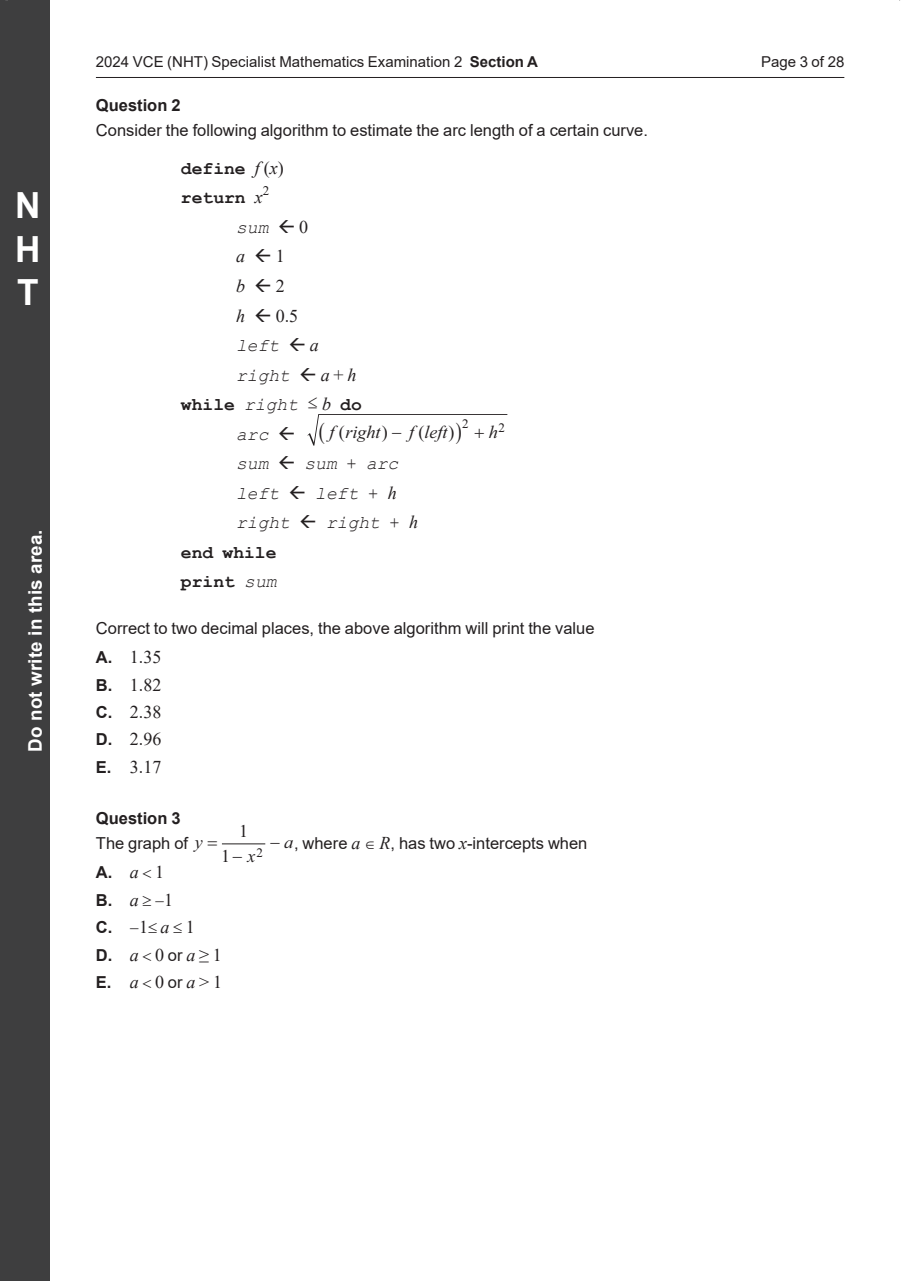
<style>
.page{position:relative;width:906px;height:1281px;background:#fff}
.page>*{position:absolute;margin:0;border:0;box-sizing:border-box;transform-origin:0 0}
.t1{font:700 36px/43.5px "Arial";color:#fff;text-align:justify}
.t2{font:700 18.75px "Arial";letter-spacing:.01em;color:#fff}
.t3{font:italic 18px/29.5px "Courier New";color:#231f20}
.t4{font:18px/27.5px "Times New Roman";color:#231f20;text-align:justify}
.t5{font:700 18px/29.5px "Courier New";color:#231f20}
.t6{font:italic 18px "Times New Roman";color:#231f20}
.t7{font:16.5px/25.2px "Arial";color:#231f20}
.t8{font:700 16.5px/27.5px "Arial";color:#231f20}
.t9{font:15px "Arial";color:#231f20}
.t10{font:13.05px "Times New Roman";color:#231f20}
.s1{font-weight:700}
.s2{font-family:"Times New Roman";font-weight:400;font-style:italic}
.s3{font-family:"Times New Roman";font-weight:400}
.s4{font-style:normal}
.s5{font-weight:700;font-style:normal}
.s6{font-family:"Times New Roman"}
.s7{font-weight:400;font-style:italic}
.s8{font-family:"Arial";font-weight:700;font-size:16.5px}
.s9{font-family:"Times New Roman";font-style:italic;font-size:18px}
.s10{font-family:"Times New Roman";font-weight:400;font-style:italic;font-size:18px}
.s11{font-family:"Times New Roman";font-weight:400;font-size:18px}
.s12{font-style:italic}
.s13{font-family:"Arial";font-size:16.5px}
</style>
<div class="page">
<hr style="left:222px;top:843px;width:43px;height:1px;background:#231f20">
<hr style="left:96px;top:77px;width:748px;height:1px;background:#231f20">
<div style="left:0;top:0;width:49px;height:1280px;background:#3e3e3f"></div>
<svg style="left:307px;top:414px;width:200px;height:31px"></svg>
<h1 class="t1" style="left:15px;top:184px;width:27px">N H T</h1>
<p class="t2" style="left:22px;top:752px;width:224px;rotate:-90deg">Do not write in this area.</p>
<p class="t9" style="left:96px;top:51px;width:443px">2024 VCE (NHT) Specialist Mathematics Examination 2 <span class="s1">Section A</span></p>
<p class="t9" style="left:761px;top:51px;width:85px">Page 3 of 28</p>
<p class="t8" style="left:96px;top:91px;width:86px">Question 2</p>
<p class="t7" style="left:96px;top:117px;width:554px">Consider the following algorithm to estimate the arc length of a certain curve.</p>
<p class="t5" style="left:181px;top:153px;width:104px">define <span class="s2">f</span> <span class="s3">(</span><span class="s2">x</span><span class="s3">)</span></p>
<p class="t5" style="left:181px;top:182px;width:90px">return <span class="s2">x</span><sup>2</sup></p>
<p class="t3" style="left:236px;top:212px;width:34px">sum</p>
<p class="t4" style="left:299px;top:212px;width:10px">0</p>
<p class="t6" style="left:236px;top:244px;width:10px">a</p>
<p class="t4" style="left:276px;top:242px;width:10px">1</p>
<p class="t6" style="left:236px;top:273px;width:10px">b</p>
<p class="t4" style="left:276px;top:272px;width:10px">2</p>
<p class="t6" style="left:236px;top:303px;width:10px">h</p>
<p class="t4" style="left:276px;top:301px;width:24px">0.5</p>
<p class="t3" style="left:236px;top:330px;width:45px">left</p>
<p class="t6" style="left:310px;top:332px;width:10px">a</p>
<p class="t3" style="left:236px;top:359px;width:55px">right</p>
<p class="t6" style="left:321px;top:362px;width:37px">a <span class="s4">+</span> h</p>
<p class="t3" style="left:236px;top:389px;width:127px;text-indent:-55px"><span class="s5">while</span> right <span class="s4">≤</span> <span class="s6">b</span> <span class="s5">do </span>arc</p>
<p class="t10" style="left:462px;top:416px;width:8px">2</p>
<p class="t10" style="left:498px;top:420px;width:8px">2</p>
<p class="t6" style="left:330px;top:419px;width:60px">f r<span class="s4">(</span> ight<span class="s4">)</span></p>
<p class="t6" style="left:409px;top:419px;width:47px">f l<span class="s4">(</span> eft<span class="s4">)</span></p>
<p class="t6" style="left:489px;top:419px;width:10px">h</p>
<p class="t3" style="left:236px;top:448px;width:34px">sum</p>
<p class="t3" style="left:304px;top:448px;width:95px">sum <span class="s4">+</span> arc</p>
<p class="t3" style="left:236px;top:477px;width:45px">left</p>
<p class="t3" style="left:315px;top:477px;width:83px">left <span class="s4">+</span> <span class="s6">h</span></p>
<p class="t3" style="left:236px;top:507px;width:55px">right</p>
<p class="t3" style="left:326px;top:507px;width:94px">right <span class="s4">+</span> <span class="s6">h</span></p>
<p class="t5" style="left:181px;top:536px;width:97px">end while print <span class="s7">sum</span></p>
<p class="t7" style="left:96px;top:615px;width:500px">Correct to two decimal places, the above algorithm will print the value</p>
<p class="t4" style="left:96px;top:643px;width:67px"><span class="s8">A.</span> 1.35<br><span class="s8">B.</span> 1.82<br><span class="s8">C.</span> 2.38<br><span class="s8">D.</span> 2.96<br><span class="s8">E.</span> 3.17</p>
<p class="t7" style="left:96px;top:805px;width:108px"><span class="s1">Question 3<br></span>The graph of <span class="s9">y</span></p>
<p class="t6" style="left:248px;top:844px;width:9px">x</p>
<p class="t4" style="left:239px;top:817px;width:10px">1</p>
<p class="t7" style="left:284px;top:830px;width:305px"><span class="s9">a</span>, where <span class="s9">a</span> ∈ <span class="s9">R</span>, has two <span class="s9">x</span>-intercepts when</p>
<p class="t4" style="left:221px;top:842px;width:10px">1</p>
<p class="t10" style="left:256px;top:844px;width:8px">2</p>
<p class="t8" style="left:96px;top:859px;width:101px">A. <span class="s10">a</span> <span class="s11">1<br></span>B. <span class="s10">a</span> ≥ −<span class="s11">1<br></span>C. −<span class="s11">1</span>≤ <span class="s10">a</span> ≤ <span class="s11">1</span></p>
<p class="t4" style="left:96px;top:940px;width:128px"><span class="s8">D.</span> <span class="s12">a</span> 0 <span class="s13">or</span> <span class="s12">a</span> ≥ 1<br><span class="s8">E.</span> <span class="s12">a</span> 0 <span class="s13">or</span> <span class="s12">a</span> &gt; 1</p>
</div>
